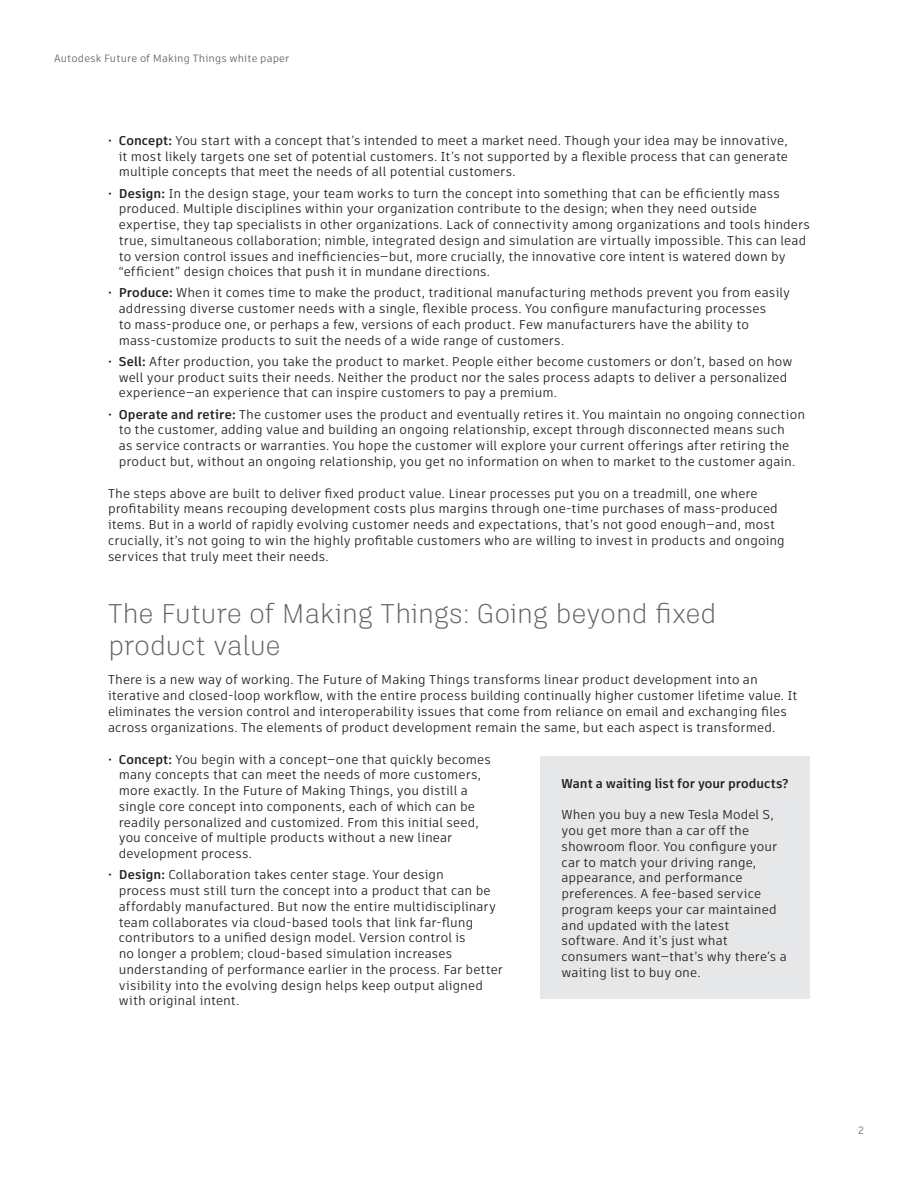
<style>
.page{position:relative;width:918px;height:1188px;background:#fff}
.page>*{position:absolute;margin:0;border:0;box-sizing:border-box;transform-origin:0 0}
.t1{font:300 27px/32.4px "Artifakt Legend";letter-spacing:-.015em;color:#636366}
.t2{font:12.75px/15.8px "Artifakt Element";letter-spacing:.005em;color:#231f20}
.t3{font:700 12.75px "Artifakt Element";letter-spacing:-.005em;color:#231f20}
.t4{font:10.5px "Artifakt Element";letter-spacing:.01em;color:#636366}
.s1{font-weight:700}
</style>
<div class="page">
<div style="left:540px;top:756px;width:270px;height:243px;background:#e6e7e9"></div>
<p class="t4" style="left:54px;top:51px;width:237px">Autodesk Future of Making Things white paper</p>
<p class="t2" style="left:119px;top:133px;width:671px;text-align:justify;text-indent:-11px">• <span class="s1">Concept:</span> You start with a concept that’s intended to meet a market need. Though your idea may be innovative, it most likely targets one set of potential customers. It’s not supported by a flexible process that can generate multiple concepts that meet the needs of all potential customers.</p>
<p class="t2" style="left:119px;top:185px;width:693px;text-indent:-11px">• <span class="s1">Design:</span> In the design stage, your team works to turn the concept into something that can be efficiently mass produced. Multiple disciplines within your organization contribute to the design; when they need outside expertise, they tap specialists in other organizations. Lack of connectivity among organizations and tools hinders true, simultaneous collaboration; nimble, integrated design and simulation are virtually impossible. This can lead to version control issues and inefficiencies—but, more crucially, the innovative core intent is watered down by “efficient” design choices that push it in mundane directions.</p>
<p class="t2" style="left:119px;top:285px;width:673px;text-indent:-11px">• <span class="s1">Produce:</span> When it comes time to make the product, traditional manufacturing methods prevent you from easily addressing diverse customer needs with a single, flexible process. You configure manufacturing processes<br>to mass-produce one, or perhaps a few, versions of each product. Few manufacturers have the ability to mass‑customize products to suit the needs of a wide range of customers.</p>
<p class="t2" style="left:119px;top:354px;width:675px;text-indent:-11px">• <span class="s1">Sell:</span> After production, you take the product to market. People either become customers or don’t, based on how well your product suits their needs. Neither the product nor the sales process adapts to deliver a personalized experience—an experience that can inspire customers to pay a premium.</p>
<p class="t2" style="left:119px;top:406px;width:688px;text-indent:-11px">• <span class="s1">Operate and retire:</span> The customer uses the product and eventually retires it. You maintain no ongoing connection to the customer, adding value and building an ongoing relationship, except through disconnected means such<br>as service contracts or warranties. You hope the customer will explore your current offerings after retiring the product but, without an ongoing relationship, you get no information on when to market to the customer again.</p>
<p class="t2" style="left:108px;top:485px;width:678px">The steps above are built to deliver fixed product value. Linear processes put you on a treadmill, one where profitability means recouping development costs plus margins through one-time purchases of mass-produced items. But in a world of rapidly evolving customer needs and expectations, that’s not good enough—and, most crucially, it’s not going to win the highly profitable customers who are willing to invest in products and ongoing services that truly meet their needs.</p>
<h1 class="t1" style="left:108px;top:597px;width:610px">The Future of Making Things: Going beyond fixed product value</h1>
<p class="t2" style="left:108px;top:672px;width:691px">There is a new way of working. The Future of Making Things transforms linear product development into an iterative and closed-loop workflow, with the entire process building continually higher customer lifetime value. It eliminates the version control and interoperability issues that come from reliance on email and exchanging files across organizations. The elements of product development remain the same, but each aspect is transformed.</p>
<p class="t2" style="left:119px;top:751px;width:374px;text-indent:-11px">• <span class="s1">Concept:</span> You begin with a concept—one that quickly becomes many concepts that can meet the needs of more customers, more exactly. In the Future of Making Things, you distill a single core concept into components, each of which can be readily personalized and customized. From this initial seed, you conceive of multiple products without a new linear development process.</p>
<p class="t2" style="left:119px;top:867px;width:386px;text-indent:-11px">• <span class="s1">Design:</span> Collaboration takes center stage. Your design<br>process must still turn the concept into a product that can be affordably manufactured. But now the entire multidisciplinary team collaborates via cloud-based tools that link far-flung contributors to a unified design model. Version control is<br>no longer a problem; cloud-based simulation increases understanding of performance earlier in the process. Far better visibility into the evolving design helps keep output aligned with original intent.</p>
<p class="t3" style="left:562px;top:774px;width:228px">Want a waiting list for your products?</p>
<p class="t2" style="left:562px;top:807px;width:227px">When you buy a new Tesla Model S, you get more than a car off the showroom floor. You configure your car to match your driving range, appearance, and performance preferences. A fee-based service program keeps your car maintained and updated with the latest software. And it’s just what consumers want—that’s why there’s a waiting list to buy one.</p>
<p class="t4" style="left:858px;top:1123px;width:8px">2</p>
</div>
